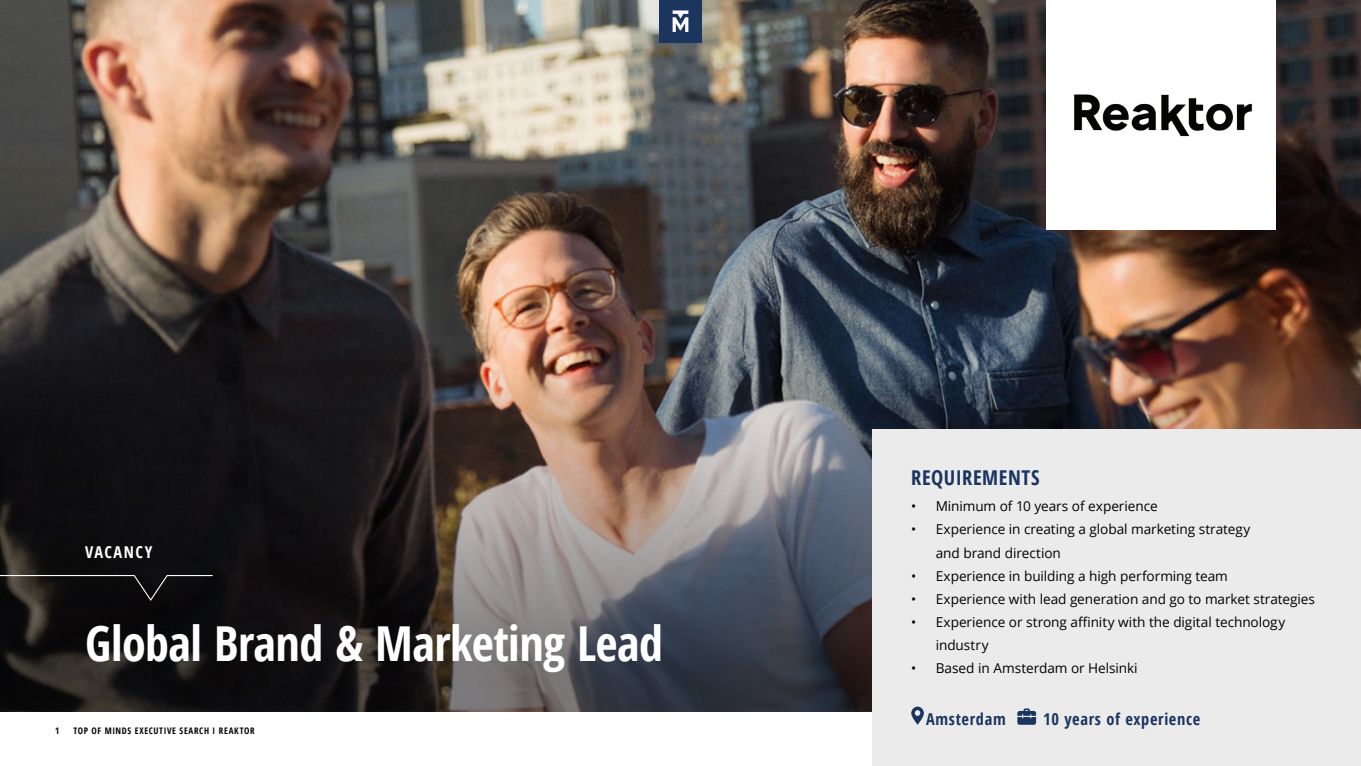
<style>
.page{position:relative;width:1361px;height:766px;background:#fff}
.page>*{position:absolute;margin:0;border:0;box-sizing:border-box;transform-origin:0 0}
.t1{font:700 48.15px "Open Sans Condensed";letter-spacing:-.01em;color:#fff}
.t2{font:700 20.4px "Open Sans Condensed";letter-spacing:.03em;color:#1a355f}
.t3{font:700 16.35px "Open Sans Condensed";letter-spacing:.04em;color:#1a355f}
.t4{font:700 16.27px "Open Sans Condensed";letter-spacing:.09em;color:#fff}
.t5{font:13.65px/23.2px "Open Sans";letter-spacing:-.005em;color:#000}
.t6{font:700 9px "Open Sans Condensed";letter-spacing:.075em;color:#000}
</style>
<div class="page">
<img style="left:0;top:0;width:1361px;height:332px">
<img style="left:0;top:332px;width:1361px;height:379px">
<svg style="left:0;top:574px;width:214px;height:27px"></svg>
<div style="left:872px;top:429px;width:489px;height:336px;background:#ebebec"></div>
<svg style="left:911px;top:706px;width:13px;height:18px"></svg>
<svg style="left:1017px;top:708px;width:19px;height:16px"></svg>
<div style="left:1046px;top:0;width:230px;height:229px;background:#fff"></div>
<img style="left:1074px;top:94px;width:179px;height:43px">
<div style="left:659px;top:0;width:43px;height:43px;background:#1c355e"></div>
<svg style="left:672px;top:10px;width:16px;height:22px"></svg>
<p class="t4" style="left:85px;top:540px;width:69px">VACANCY</p>
<h1 class="t1" style="left:85px;top:610px;width:579px">Global Brand &amp; Marketing Lead</h1>
<p class="t6" style="left:55px;top:724px;width:6px">1</p>
<p class="t6" style="left:73px;top:724px;width:183px">TOP OF MINDS EXECUTIVE SEARCH I REAKTOR</p>
<h2 class="t2" style="left:911px;top:463px;width:130px">REQUIREMENTS</h2>
<p class="t5" style="left:911px;top:494px;width:248px">• Minimum of 10 years of experience</p>
<p class="t5" style="left:936px;top:517px;width:316px;text-indent:-25px">• Experience in creating a global marketing strategy and brand direction</p>
<p class="t5" style="left:911px;top:563px;width:318px">• Experience in building a high performing team</p>
<p class="t5" style="left:911px;top:587px;width:405px">• Experience with lead generation and go to market strategies</p>
<p class="t5" style="left:936px;top:610px;width:351px;text-indent:-25px">• Experience or strong affinity with the digital technology industry</p>
<p class="t5" style="left:911px;top:656px;width:228px">• Based in Amsterdam or Helsinki</p>
<p class="t3" style="left:926px;top:707px;width:81px">Amsterdam</p>
<p class="t3" style="left:1043px;top:707px;width:159px">10 years of experience</p>
</div>
